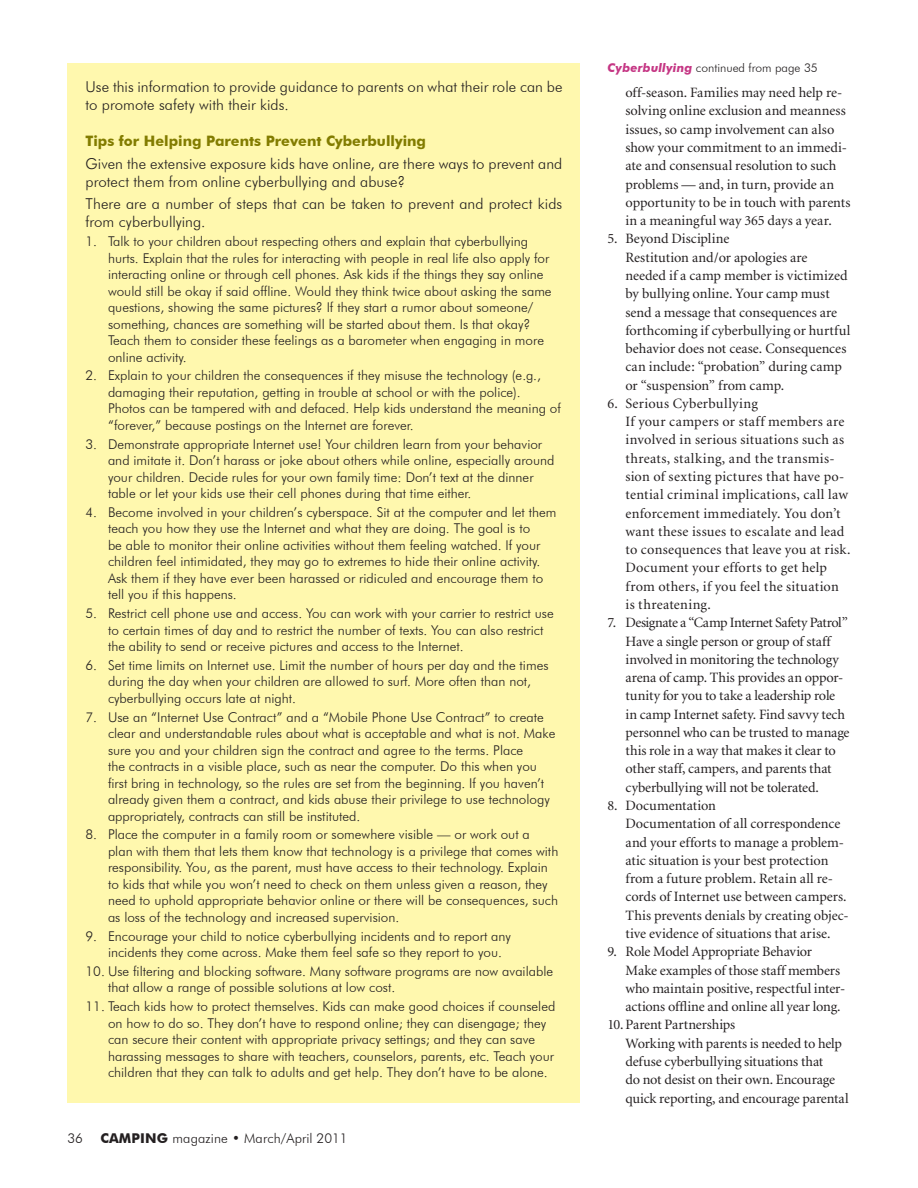
<style>
.page{position:relative;width:918px;height:1188px;background:#fff}
.page>*{position:absolute;margin:0;border:0;box-sizing:border-box;transform-origin:0 0}
._07_Feature_Sidebar{font:300 15px/18px "Futura BT";letter-spacing:.005em;color:#231f20}
.Feature_3_subhead_1{font:700 14.4px "Futura BT";color:#827c00}
._07_Feature_numbered{font:14.25px/18.3px "Minion";color:#231f20}
._07_Feature_numbered-2{font:14.25px/18.3px "Minion";letter-spacing:.02em;color:#231f20}
._07_Sidebar_Bullets{font:300 13.5px/16.5px "Futura BT";color:#231f20}
._07_Continued_from{font:300 12px "Futura BT";color:#231f20}
.s1{font-weight:700}
.s2{font-weight:700;font-style:italic;color:#c53684}
</style>
<div class="page">
<div style="left:68px;top:63px;width:512px;height:1039px;background:#fff8ae"></div>
<p class="_07_Feature_Sidebar" style="left:86px;top:78px;width:478px">Use this information to provide guidance to parents on what their role can be to promote safety with their kids.</p>
<p class="Feature_3_subhead_1" style="left:86px;top:133px;width:342px">Tips for Helping Parents Prevent Cyberbullying</p>
<p class="_07_Feature_Sidebar" style="left:86px;top:154px;width:478px">Given the extensive exposure kids have online, are there ways to prevent and protect them from online cyberbullying and abuse?</p>
<p class="_07_Feature_Sidebar" style="left:86px;top:195px;width:478px">There are a number of steps that can be taken to prevent and protect kids from cyberbullying.</p>
<p class="_07_Sidebar_Bullets" style="left:108px;top:233px;width:445px;text-indent:-22px">1. Talk to your children about respecting others and explain that cyberbullying hurts. Explain that the rules for interacting with people in real life also apply for interacting online or through cell phones. Ask kids if the things they say online would still be okay if said offline. Would they think twice about asking the same questions, showing the same pictures? If they start a rumor about someone/ something, chances are something will be started about them. Is that okay?<br>Teach them to consider these feelings as a barometer when engaging in more online activity.</p>
<p class="_07_Sidebar_Bullets" style="left:108px;top:367px;width:454px;text-indent:-22px">2. Explain to your children the consequences if they misuse the technology (e.g., damaging their reputation, getting in trouble at school or with the police).<br>Photos can be tampered with and defaced. Help kids understand the meaning of “forever,” because postings on the Internet are forever.</p>
<p class="_07_Sidebar_Bullets" style="left:108px;top:435px;width:448px;text-indent:-22px">3. Demonstrate appropriate Internet use! Your children learn from your behavior and imitate it. Don’t harass or joke about others while online, especially around your children. Decide rules for your own family time: Don’t text at the dinner table or let your kids use their cell phones during that time either.</p>
<p class="_07_Sidebar_Bullets" style="left:108px;top:504px;width:450px;text-indent:-22px">4. Become involved in your children’s cyberspace. Sit at the computer and let them teach you how they use the Internet and what they are doing. The goal is to<br>be able to monitor their online activities without them feeling watched. If your children feel intimidated, they may go to extremes to hide their online activity.<br>Ask them if they have ever been harassed or ridiculed and encourage them to tell you if this happens.</p>
<p class="_07_Sidebar_Bullets" style="left:108px;top:605px;width:447px;text-indent:-22px">5. Restrict cell phone use and access. You can work with your carrier to restrict use to certain times of day and to restrict the number of texts. You can also restrict the ability to send or receive pictures and access to the Internet.</p>
<p class="_07_Sidebar_Bullets" style="left:108px;top:657px;width:442px;text-indent:-22px">6. Set time limits on Internet use. Limit the number of hours per day and the times during the day when your children are allowed to surf. More often than not, cyberbullying occurs late at night.</p>
<p class="_07_Sidebar_Bullets" style="left:108px;top:708px;width:449px;text-indent:-22px">7. Use an “Internet Use Contract” and a “Mobile Phone Use Contract” to create clear and understandable rules about what is acceptable and what is not. Make sure you and your children sign the contract and agree to the terms. Place<br>the contracts in a visible place, such as near the computer. Do this when you first bring in technology, so the rules are set from the beginning. If you haven’t already given them a contract, and kids abuse their privilege to use technology appropriately, contracts can still be instituted.</p>
<p class="_07_Sidebar_Bullets" style="left:108px;top:826px;width:452px;text-indent:-22px">8. Place the computer in a family room or somewhere visible — or work out a<br>plan with them that lets them know that technology is a privilege that comes with responsibility. You, as the parent, must have access to their technology. Explain to kids that while you won’t need to check on them unless given a reason, they need to uphold appropriate behavior online or there will be consequences, such as loss of the technology and increased supervision.</p>
<p class="_07_Sidebar_Bullets" style="left:108px;top:927px;width:405px;text-indent:-22px">9. Encourage your child to notice cyberbullying incidents and to report any incidents they come across. Make them feel safe so they report to you.</p>
<p class="_07_Sidebar_Bullets" style="left:108px;top:963px;width:447px;text-indent:-22px">10. Use filtering and blocking software. Many software programs are now available that allow a range of possible solutions at low cost.</p>
<p class="_07_Sidebar_Bullets" style="left:108px;top:998px;width:449px;text-indent:-22px">11. Teach kids how to protect themselves. Kids can make good choices if counseled on how to do so. They don’t have to respond online; they can disengage; they can secure their content with appropriate privacy settings; and they can save harassing messages to share with teachers, counselors, parents, etc. Teach your children that they can talk to adults and get help. They don’t have to be alone.</p>
<p class="_07_Sidebar_Bullets" style="left:68px;top:1130px;width:17px">36</p>
<p class="_07_Sidebar_Bullets" style="left:100px;top:1130px;width:249px"><span class="s1">CAMPING</span> magazine • March/April 2011</p>
<p class="_07_Continued_from" style="left:608px;top:61px;width:212px"><span class="s2">Cyberbullying</span> continued from page 35</p>
<p class="_07_Feature_numbered" style="left:626px;top:84px;width:226px">off-season. Families may need help re&shy;solving online exclusion and meanness issues, so camp involvement can also show your commitment to an immedi&shy;ate and consensual resolution to such problems — and, in turn, provide an opportunity to be in touch with parents in a meaningful way 365 days a year.</p>
<p class="_07_Feature_numbered" style="left:626px;top:230px;width:226px;text-indent:-18px">5. Beyond Discipline<br>Restitution and/or apologies are needed if a camp member is victimized by bullying online. Your camp must send a message that consequences are forthcoming if cyberbullying or hurtful behavior does not cease. Consequences can include: “probation” during camp or “suspension” from camp.</p>
<p class="_07_Feature_numbered-2" style="left:626px;top:395px;width:227px;text-indent:-18px">6. Serious Cyberbullying<br>If your campers or staff members are involved in serious situations such as threats, stalking, and the transmis&shy;sion of sexting pictures that have po&shy;tential criminal implications, call law enforcement immediately. You don’t want these issues to escalate and lead to consequences that leave you at risk.<br>Document your efforts to get help from others, if you feel the situation is threatening.</p>
<p class="_07_Feature_numbered" style="left:626px;top:614px;width:226px;text-indent:-18px">7. Designate a “Camp Internet Safety Patrol” Have a single person or group of staff involved in monitoring the technology arena of camp. This provides an oppor&shy;tunity for you to take a leadership role in camp Internet safety. Find savvy tech personnel who can be trusted to manage this role in a way that makes it clear to other staff, campers, and parents that cyberbullying will not be tolerated.</p>
<p class="_07_Feature_numbered" style="left:625px;top:797px;width:225px;text-indent:-18px">8. Documentation<br>Documentation of all correspondence and your efforts to manage a problem&shy;atic situation is your best protection from a future problem. Retain all re&shy;cords of Internet use between campers.<br>This prevents denials by creating objec&shy;tive evidence of situations that arise.</p>
<p class="_07_Feature_numbered" style="left:625px;top:943px;width:221px;text-indent:-18px">9. Role Model Appropriate Behavior Make examples of those staff members who maintain positive, respectful inter&shy;actions offline and online all year long.</p>
<p class="_07_Feature_numbered" style="left:625px;top:1016px;width:225px;text-indent:-18px">10.Parent Partnerships<br>Working with parents is needed to help defuse cyberbullying situations that<br>do not desist on their own. Encourage quick reporting, and encourage parental</p>
</div>
